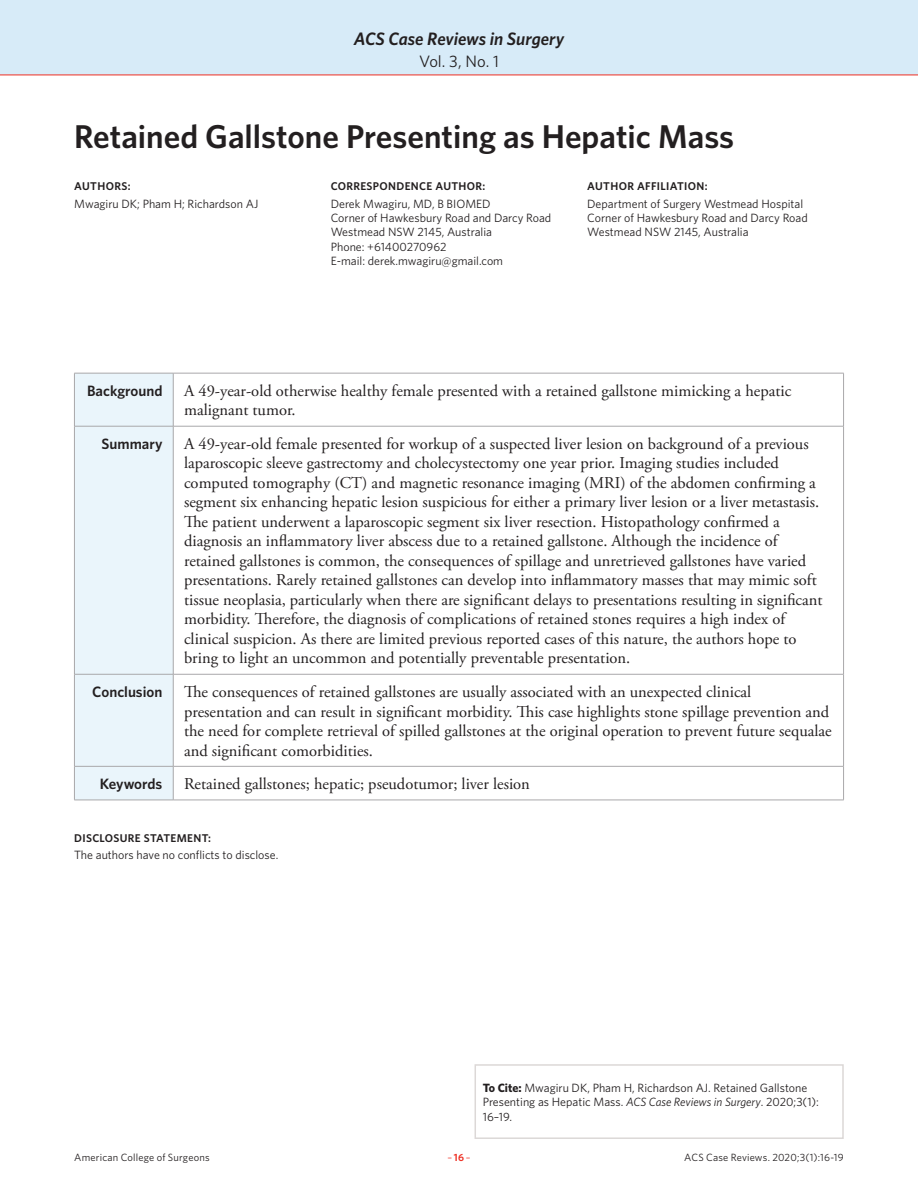
<style>
.page{position:relative;width:918px;height:1188px;background:#fff}
.page>*{position:absolute;margin:0;border:0;box-sizing:border-box;transform-origin:0 0}
.t1{font:600 33px "Whitney";color:#231f20}
.t2{font:italic 600 18px "Whitney";letter-spacing:-.005em;color:#231f20}
.t3{font:16.5px/19.5px "Adobe Garamond Pro";color:#231f20}
.t4{font:16.5px "Whitney";color:#231f20}
.t5{font:600 15px "Whitney";color:#231f20}
.t6{font:12px/14.4px "Whitney";color:#231f20}
.t7{font:600 11.25px "Whitney";letter-spacing:.03em;color:#231f20}
.t8{font:10.5px "Whitney";letter-spacing:.015em;color:#231f20}
.t9{font:10.5px "Whitney";color:#ee2e22}
.s1{font-weight:700}
.s2{font-style:italic}
.s3{font-weight:600}
</style>
<div class="page">
<div style="left:0;top:0;width:918px;height:75px;background:#d7ebf8"></div>
<hr style="left:0;top:75px;width:918px;height:1px;background:#ee2e22">
<div style="left:75px;top:374px;width:98px;height:426px;background:#eaf5fb"></div>
<hr style="left:74px;top:373px;width:99px;height:1px;background:#a9a8aa">
<hr style="left:74px;top:373px;width:1px;height:53px;background:#a9a8aa">
<hr style="left:173px;top:373px;width:671px;height:1px;background:#a9a8aa">
<hr style="left:173px;top:373px;width:1px;height:53px;background:#a9a8aa">
<hr style="left:843px;top:373px;width:1px;height:53px;background:#a9a8aa">
<hr style="left:74px;top:426px;width:99px;height:1px;background:#a9a8aa">
<hr style="left:74px;top:426px;width:1px;height:248px;background:#a9a8aa">
<hr style="left:173px;top:426px;width:671px;height:1px;background:#a9a8aa">
<hr style="left:173px;top:426px;width:1px;height:248px;background:#a9a8aa">
<hr style="left:843px;top:426px;width:1px;height:248px;background:#a9a8aa">
<hr style="left:74px;top:674px;width:99px;height:1px;background:#a9a8aa">
<hr style="left:74px;top:674px;width:1px;height:92px;background:#a9a8aa">
<hr style="left:173px;top:674px;width:671px;height:1px;background:#a9a8aa">
<hr style="left:173px;top:674px;width:1px;height:92px;background:#a9a8aa">
<hr style="left:843px;top:674px;width:1px;height:92px;background:#a9a8aa">
<hr style="left:74px;top:766px;width:99px;height:1px;background:#a9a8aa">
<hr style="left:74px;top:767px;width:1px;height:33px;background:#a9a8aa">
<hr style="left:173px;top:766px;width:671px;height:1px;background:#a9a8aa">
<hr style="left:173px;top:767px;width:1px;height:33px;background:#a9a8aa">
<hr style="left:843px;top:767px;width:1px;height:33px;background:#a9a8aa">
<hr style="left:74px;top:800px;width:99px;height:1px;background:#a9a8aa">
<hr style="left:173px;top:800px;width:671px;height:1px;background:#a9a8aa">
<div style="left:475px;top:1064px;width:369px;height:75px;border:2px solid #dcd8d7"></div>
<p class="t2" style="left:354px;top:26px;width:212px">ACS Case Reviews in Surgery</p>
<p class="t4" style="left:419px;top:50px;width:81px">Vol. 3, No. 1</p>
<h1 class="t1" style="left:74px;top:114px;width:661px">Retained Gallstone Presenting as Hepatic Mass</h1>
<p class="t7" style="left:74px;top:178px;width:58px">AUTHORS:</p>
<p class="t7" style="left:331px;top:178px;width:156px">CORRESPONDENCE AUTHOR:</p>
<p class="t7" style="left:587px;top:178px;width:122px">AUTHOR AFFILIATION:</p>
<p class="t6" style="left:74px;top:196px;width:186px">Mwagiru DK; Pham H; Richardson AJ</p>
<p class="t6" style="left:331px;top:196px;width:222px">Derek Mwagiru, MD, B BIOMED<br>Corner of Hawkesbury Road and Darcy Road<br>Westmead NSW 2145, Australia<br>Phone: +61400270962<br>E-mail: derek.mwagiru@gmail.com</p>
<p class="t6" style="left:587px;top:196px;width:222px">Department of Surgery Westmead Hospital<br>Corner of Hawkesbury Road and Darcy Road<br>Westmead NSW 2145, Australia</p>
<p class="t5" style="left:87px;top:381px;width:77px">Background</p>
<p class="t3" style="left:184px;top:382px;width:609px">A 49-year-old otherwise healthy female presented with a retained gallstone mimicking a hepatic malignant tumor.</p>
<p class="t5" style="left:102px;top:434px;width:62px">Summary</p>
<p class="t3" style="left:184px;top:435px;width:640px">A 49-year-old female presented for workup of a suspected liver lesion on background of a previous laparoscopic sleeve gastrectomy and cholecystectomy one year prior. Imaging studies included computed tomography (CT) and magnetic resonance imaging (MRI) of the abdomen confirming a segment six enhancing hepatic lesion suspicious for either a primary liver lesion or a liver metastasis.<br>The patient underwent a laparoscopic segment six liver resection. Histopathology confirmed a diagnosis an inflammatory liver abscess due to a retained gallstone. Although the incidence of retained gallstones is common, the consequences of spillage and unretrieved gallstones have varied presentations. Rarely retained gallstones can develop into inflammatory masses that may mimic soft tissue neoplasia, particularly when there are significant delays to presentations resulting in significant morbidity. Therefore, the diagnosis of complications of retained stones requires a high index of clinical suspicion. As there are limited previous reported cases of this nature, the authors hope to bring to light an uncommon and potentially preventable presentation.</p>
<p class="t5" style="left:92px;top:682px;width:72px">Conclusion</p>
<p class="t3" style="left:184px;top:683px;width:649px">The consequences of retained gallstones are usually associated with an unexpected clinical presentation and can result in significant morbidity. This case highlights stone spillage prevention and the need for complete retrieval of spilled gallstones at the original operation to prevent future sequalae and significant comorbidities.</p>
<p class="t5" style="left:100px;top:774px;width:64px">Keywords</p>
<p class="t3" style="left:184px;top:775px;width:347px">Retained gallstones; hepatic; pseudotumor; liver lesion</p>
<p class="t7" style="left:74px;top:830px;width:138px">DISCLOSURE STATEMENT:</p>
<p class="t6" style="left:74px;top:847px;width:206px">The authors have no conflicts to disclose.</p>
<p class="t6" style="left:483px;top:1080px;width:338px"><span class="s1">To Cite:</span> Mwagiru DK, Pham H, Richardson AJ. Retained Gallstone<br>Presenting as Hepatic Mass. <span class="s2">ACS Case Reviews in Surgery</span>. 2020;3(1):<br>16–19.</p>
<p class="t8" style="left:74px;top:1150px;width:137px">American College of Surgeons</p>
<p class="t9" style="left:447px;top:1150px;width:25px">–<span class="s3">16</span>–</p>
<p class="t8" style="left:684px;top:1150px;width:161px">ACS Case Reviews. 2020;3(1):16-19</p>
</div>
